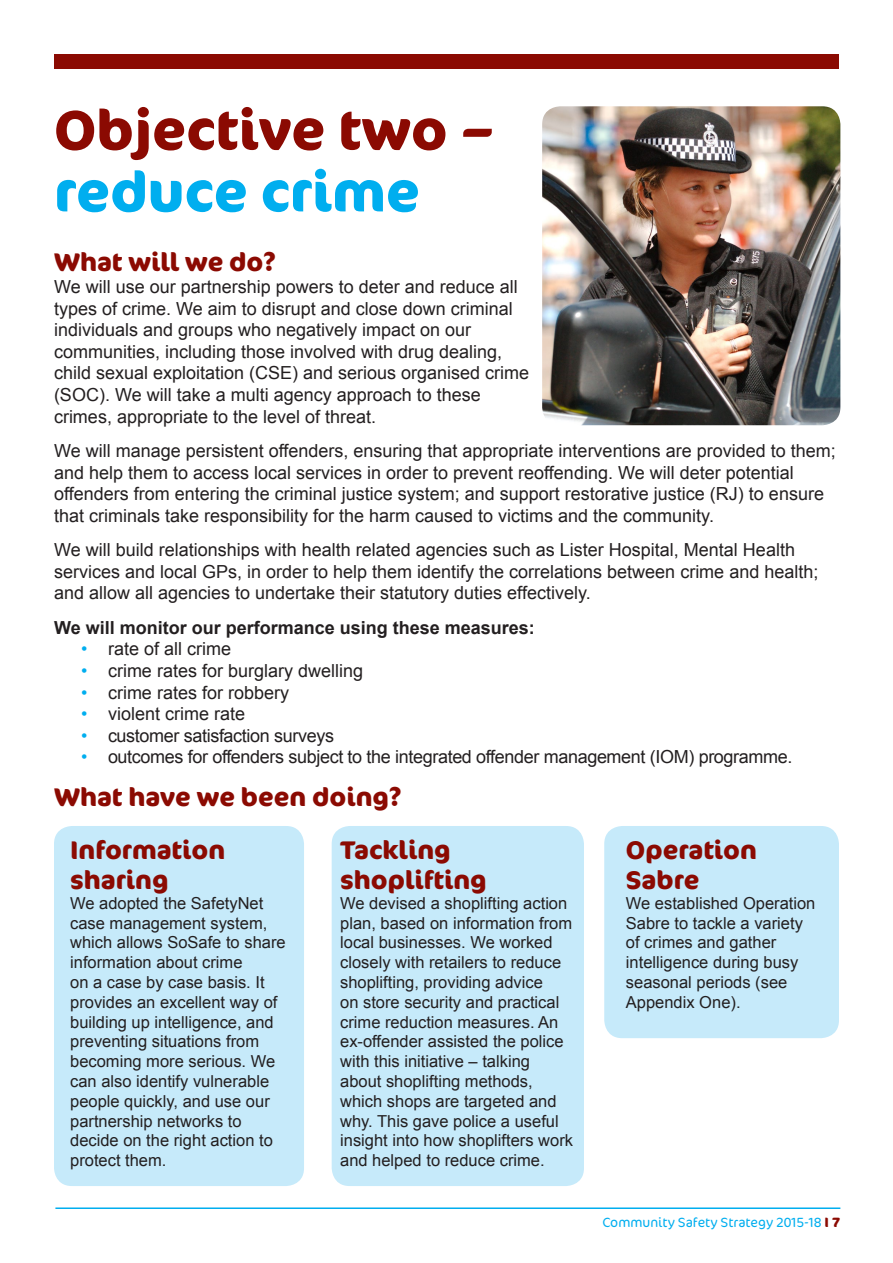
<style>
.page{position:relative;width:893px;height:1263px;background:#fff}
.page>*{position:absolute;margin:0;border:0;box-sizing:border-box;transform-origin:0 0}
.t1{font:700 55.5px "Cocon CE";color:#8b0a02}
.t2{font:700 55.5px "Cocon CE";color:#00aeef}
.t3{font:700 25.5px/30px "Cocon CE";color:#8b0a02}
.t4{font:18px/21.6px "Arial";color:#231f20}
.t5{font:18px "Arial";letter-spacing:-.02em;color:#231f20}
.List_Paragraph{font:700 18px "Arial";color:#231f20}
.t6{font:16.5px/19.8px "Arial";color:#231f20}
.t7{font:300 13.5px "Cocon CE";color:#00aeef}
.s1{color:#00aeef}
.s2{font-weight:700;color:#8b0a02}
</style>
<div class="page">
<hr style="left:55px;top:1207px;width:785px;height:2px;background:#00aeef">
<div style="left:54px;top:54px;width:785px;height:14px;background:#8b0a02"></div>
<div style="left:54px;top:826px;width:250px;height:360px;background:#c6eafa;border-radius:18px"></div>
<div style="left:332px;top:826px;width:252px;height:360px;background:#c6eafa;border-radius:18px"></div>
<div style="left:604px;top:826px;width:235px;height:212px;background:#c6eafa;border-radius:18px"></div>
<img style="left:542px;top:106px;width:298px;height:319px">
<p class="t1" style="left:54px;top:90px;width:442px">Objective two –</p>
<p class="t2" style="left:54px;top:152px;width:367px">reduce crime</p>
<p class="t3" style="left:54px;top:247px;width:224px">What will we do?</p>
<p class="t4" style="left:54px;top:276px;width:477px">We will use our partnership powers to deter and reduce all types of crime. We aim to disrupt and close down criminal individuals and groups who negatively impact on our communities, including those involved with drug dealing, child sexual exploitation (CSE) and serious organised crime (SOC). We will take a multi agency approach to these crimes, appropriate to the level of threat.</p>
<p class="t4" style="left:54px;top:440px;width:783px">We will manage persistent offenders, ensuring that appropriate interventions are provided to them; and help them to access local services in order to prevent reoffending. We will deter potential offenders from entering the criminal justice system; and support restorative justice (RJ) to ensure that criminals take responsibility for the harm caused to victims and the community.</p>
<p class="t4" style="left:54px;top:539px;width:766px">We will build relationships with health related agencies such as Lister Hospital, Mental Health services and local GPs, in order to help them identify the correlations between crime and health; and allow all agencies to undertake their statutory duties effectively.</p>
<p class="List_Paragraph" style="left:54px;top:615px;width:482px">We will monitor our performance using these measures:</p>
<p class="t4" style="left:81px;top:638px;width:152px"><span class="s1">•</span> rate of all crime</p>
<p class="t4" style="left:81px;top:660px;width:284px"><span class="s1">•</span> crime rates for burglary dwelling</p>
<p class="t4" style="left:81px;top:682px;width:210px"><span class="s1">•</span> crime rates for robbery</p>
<p class="t4" style="left:81px;top:703px;width:166px"><span class="s1">•</span> violent crime rate</p>
<p class="t5" style="left:81px;top:724px;width:254px"><span class="s1">•</span> customer satisfaction surveys</p>
<p class="t5" style="left:81px;top:745px;width:713px"><span class="s1">•</span> outcomes for offenders subject to the integrated offender management (IOM) programme.</p>
<p class="t3" style="left:54px;top:781px;width:349px">What have we been doing?</p>
<p class="t3" style="left:70px;top:834px;width:157px">Information sharing</p>
<p class="t6" style="left:70px;top:893px;width:217px">We adopted the SafetyNet case management system, which allows SoSafe to share information about crime<br>on a case by case basis. It provides an excellent way of building up intelligence, and preventing situations from becoming more serious. We can also identify vulnerable people quickly, and use our partnership networks to decide on the right action to protect them.</p>
<p class="t3" style="left:340px;top:834px;width:148px">Tackling shoplifting</p>
<p class="t6" style="left:340px;top:893px;width:234px">We devised a shoplifting action plan, based on information from local businesses. We worked closely with retailers to reduce shoplifting, providing advice<br>on store security and practical crime reduction measures. An ex-offender assisted the police with this initiative – talking about shoplifting methods, which shops are targeted and why. This gave police a useful insight into how shoplifters work and helped to reduce crime.</p>
<p class="t3" style="left:626px;top:834px;width:133px">Operation<br>Sabre</p>
<p class="t6" style="left:626px;top:893px;width:191px">We established Operation<br>Sabre to tackle a variety of crimes and gather intelligence during busy seasonal periods (see<br>Appendix One).</p>
<p class="t7" style="left:602px;top:1212px;width:240px">Community Safety Strategy 2015-18 <span class="s2">I 7</span></p>
</div>
